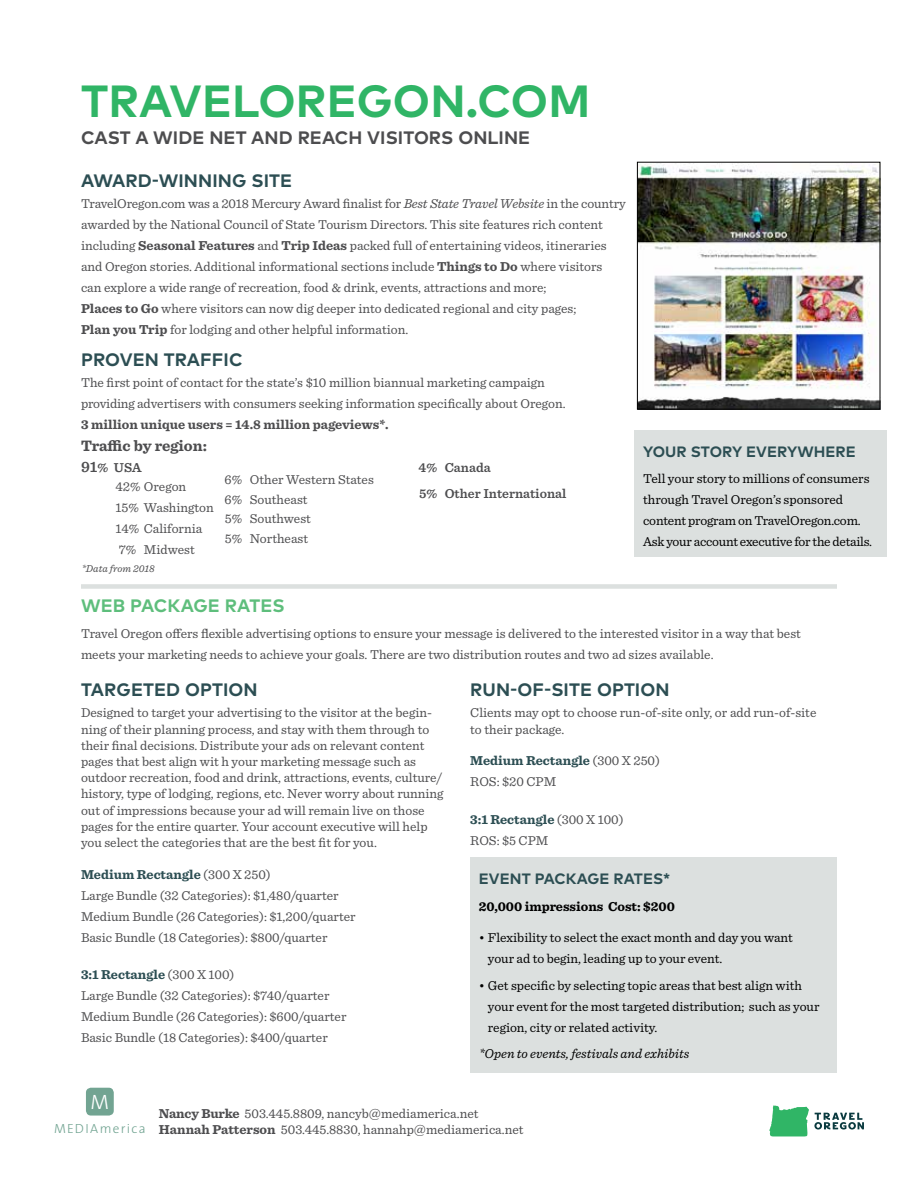
<style>
.page{position:relative;width:918px;height:1188px;background:#fff}
.page>*{position:absolute;margin:0;border:0;box-sizing:border-box;transform-origin:0 0}
.t1{font:700 45px "Mark Pro";letter-spacing:.005em;color:#30b566}
.t2{font:300 20.85px "The Sans";color:#fff}
.t3{font:700 18px "Mark Pro";letter-spacing:.005em;color:#2c4e53}
.t4{font:700 18px "Mark Pro";letter-spacing:.005em;color:#4d4d4f}
.t5{font:700 18px "Mark Pro";letter-spacing:.005em;color:#5ebe7c}
.t6{font:700 15.75px "Sentinel";color:#4d4d4f}
.t7{font:700 15px "Mark Pro";letter-spacing:.005em;color:#2c4e53}
.t8{font:13.5px/21px "Sentinel";color:#4d4d4f}
.t9{font:13.5px/21px "Sentinel";color:#000}
.t10{font:700 13.5px "Sentinel";color:#4d4d4f}
.t11{font:italic 13.5px "Sentinel";color:#000}
.t12{font:600 13.5px/26.4px "Sentinel";color:#4d4d4f}
.t13{font:700 13.5px "Sentinel";color:#000}
.t14{font:300 13.35px "The Sans";letter-spacing:.1em;color:#72a492}
.t15{font:italic 10.5px "Sentinel";color:#4d4d4f}
.s1{font-style:italic}
.s2{font-weight:700}
.s3{font-weight:600;font-size:15.75px}
.s4{font-weight:600}
.s5{font-weight:700;color:#2c4e53}
</style>
<div class="page">
<img style="left:639px;top:164px;width:239px;height:243px">
<div style="left:637px;top:162px;width:243px;height:247px;border:1px solid #000"></div>
<div style="left:470px;top:857px;width:367px;height:216px;background:#dce0df"></div>
<div style="left:81px;top:584px;width:756px;height:5px;background:#dce0df"></div>
<div style="left:634px;top:430px;width:253px;height:126px;background:#dce0df"></div>
<div style="left:86px;top:1088px;width:28px;height:28px;background:#72a492;border-radius:5px"></div>
<svg style="left:769px;top:1106px;width:95px;height:30px"></svg>
<h1 class="t1" style="left:81px;top:66px;width:511px">TRAVELOREGON.COM</h1>
<h3 class="t4" style="left:81px;top:124px;width:451px">CAST A WIDE NET AND REACH VISITORS ONLINE</h3>
<h3 class="t3" style="left:81px;top:167px;width:213px">AWARD-WINNING SITE</h3>
<p class="t8" style="left:81px;top:192px;width:546px">TravelOregon.com was a 2018 Mercury Award finalist for <span class="s1">Best State Travel Website</span> in the country awarded by the National Council of State Tourism Directors. This site features rich content including <span class="s2">Seasonal Features</span> and <span class="s2">Trip Ideas</span> packed full of entertaining videos, itineraries and Oregon stories. Additional informational sections include <span class="s2">Things to Do</span> where visitors can explore a wide range of recreation, food &amp; drink, events, attractions and more;<br><span class="s2">Places to Go</span> where visitors can now dig deeper into dedicated regional and city pages;<br><span class="s2">Plan you Trip</span> for lodging and other helpful information.</p>
<h3 class="t3" style="left:81px;top:346px;width:163px">PROVEN TRAFFIC</h3>
<p class="t8" style="left:81px;top:371px;width:486px">The first point of contact for the state’s $10 million biannual marketing campaign providing advertisers with consumers seeking information specifically about Oregon.</p>
<p class="t10" style="left:81px;top:414px;width:309px">3 million unique users = 14.8 million pageviews*.</p>
<p class="t6" style="left:81px;top:434px;width:128px">Traffic by region:</p>
<p class="t8" style="left:115px;top:458px;width:72px;line-height:18.8px;text-indent:-34px"><span class="s3">91</span><span class="s4">% USA<br></span>42% Oregon</p>
<p class="t8" style="left:115px;top:496px;width:100px">15% Washington<br>14% California<br>7% Midwest</p>
<p class="t15" style="left:82px;top:561px;width:75px">*Data from 2018</p>
<p class="t8" style="left:225px;top:469px;width:151px;line-height:19.5px">6% Other Western States<br>6% Southeast<br>5% Southwest<br>5% Northeast</p>
<p class="t12" style="left:419px;top:453px;width:149px">4% Canada<br>5% Other International</p>
<p class="t7" style="left:643px;top:440px;width:214px">YOUR STORY EVERYWHERE</p>
<p class="t9" style="left:643px;top:468px;width:230px">Tell your story to millions of consumers through Travel Oregon’s sponsored content program on TravelOregon.com.<br>Ask your account executive for the details.</p>
<h3 class="t5" style="left:81px;top:591px;width:205px">WEB PACKAGE RATES</h3>
<p class="t8" style="left:81px;top:622px;width:721px">Travel Oregon offers flexible advertising options to ensure your message is delivered to the interested visitor in a way that best meets your marketing needs to achieve your goals. There are two distribution routes and two ad sizes available.</p>
<h3 class="t3" style="left:81px;top:676px;width:178px">TARGETED OPTION</h3>
<p class="t8" style="left:81px;top:704px;width:364px;line-height:16.2px">Designed to target your advertising to the visitor at the begin&shy;ning of their planning process, and stay with them through to their final decisions. Distribute your ads on relevant content pages that best align wit h your marketing message such as outdoor recreation, food and drink, attractions, events, culture/ history, type of lodging, regions, etc. Never worry about running out of impressions because your ad will remain live on those pages for the entire quarter. Your account executive will help you select the categories that are the best fit for you.</p>
<p class="t8" style="left:81px;top:863px;width:276px"><span class="s5">Medium Rectangle</span> (300 X 250)<br>Large Bundle (32 Categories): $1,480/quarter Medium Bundle (26 Categories): $1,200/quarter Basic Bundle (18 Categories): $800/quarter</p>
<p class="t8" style="left:81px;top:963px;width:267px"><span class="s5">3:1 Rectangle</span> (300 X 100)<br>Large Bundle (32 Categories): $740/quarter Medium Bundle (26 Categories): $600/quarter Basic Bundle (18 Categories): $400/quarter</p>
<h3 class="t3" style="left:470px;top:676px;width:201px">RUN-OF-SITE OPTION</h3>
<p class="t8" style="left:470px;top:704px;width:348px;line-height:16.2px">Clients may opt to choose run-of-site only, or add run-of-site to their package.</p>
<p class="t8" style="left:470px;top:750px;width:191px"><span class="s5">Medium Rectangle</span> (300 X 250)<br>ROS: $20 CPM</p>
<p class="t8" style="left:470px;top:808px;width:155px"><span class="s5">3:1 Rectangle</span> (300 X 100)<br>ROS: $5 CPM</p>
<p class="t7" style="left:479px;top:867px;width:193px">EVENT PACKAGE RATES*</p>
<p class="t13" style="left:479px;top:895px;width:198px">20,000 impressions Cost: $200</p>
<p class="t9" style="left:488px;top:926px;width:307px;text-indent:-9px">• Flexibility to select the exact month and day you want your ad to begin, leading up to your event.</p>
<p class="t9" style="left:488px;top:974px;width:333px;text-indent:-9px">• Get specific by selecting topic areas that best align with your event for the most targeted distribution; such as your region, city or related activity.</p>
<p class="t11" style="left:479px;top:1044px;width:212px">*Open to events, festivals and exhibits</p>
<h2 class="t2" style="left:91px;top:1084px;width:20px">M</h2>
<p class="t14" style="left:54px;top:1117px;width:93px">MEDIAmerica</p>
<p class="t8" style="left:159px;top:1104px;width:366px;line-height:16.2px"><span class="s2">Nancy Burke</span> 503.445.8809, nancyb@mediamerica.net<br><span class="s2">Hannah Patterson</span> 503.445.8830, hannahp@mediamerica.net</p>
</div>
